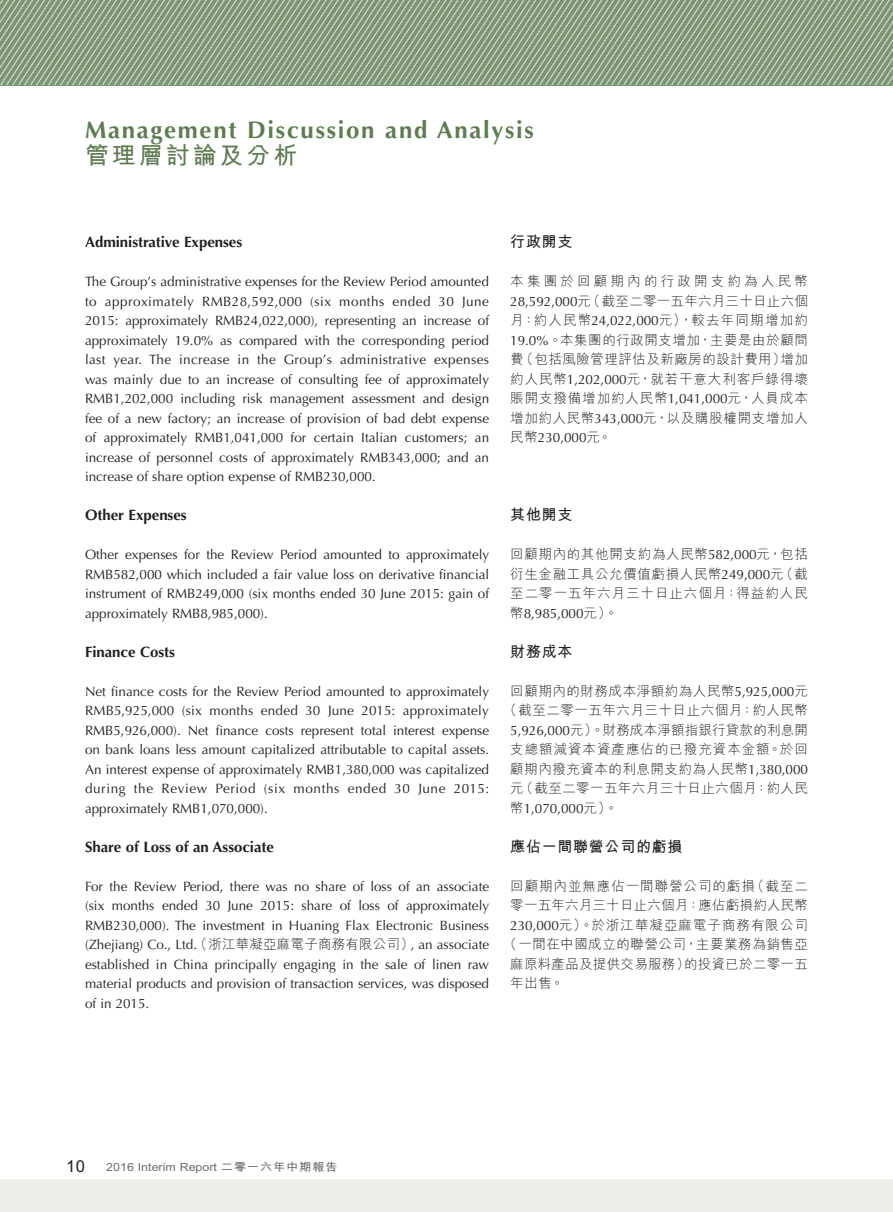
<style>
.page{position:relative;width:893px;height:1212px;background:#fff}
.page>*{position:absolute;margin:0;border:0;box-sizing:border-box;transform-origin:0 0}
.t1{font:700 24px "Optima LT Std";letter-spacing:.07em;color:#5d7d51}
.t2{font:700 24px "M Hei HK";letter-spacing:.12em;color:#5d7d51}
.t3{font:700 16.5px "M Hei HK";color:#231f20}
.Heading_2{font:700 15px "Optima LT Std";color:#231f20}
.C_Heading_2{font:700 15px "M Hei HK";letter-spacing:.05em;color:#231f20}
.Body_Text{font:13.5px/19.5px "Optima LT Std";color:#231f20;text-align:justify}
.C_Body_Text{font:300 13.5px/19.5px "M Hei HK";letter-spacing:.04em;color:#231f20;text-align:justify}
.C_Body_Text-2{font:300 13.5px "M Hei HK";letter-spacing:.015em;color:#231f20}
.C_Body_Text-3{font:300 13.5px "M Hei HK";letter-spacing:.07em;color:#231f20}
.C_Body_Text-4{font:300 13.5px "M Hei HK";letter-spacing:.075em;color:#231f20}
.C_Body_Text-5{font:300 13.5px "M Hei HK";letter-spacing:.02em;color:#231f20}
.C_Body_Text-6{font:13.5px "Optima LT Std";color:#231f20}
.t4{font:700 11.25px "M Hei HK";letter-spacing:.005em;color:#6a7168;scale:1.1 1}
.s1{font-family:"M Hei HK";font-weight:300}
.s2{font-family:"Optima LT Std";font-weight:400}
</style>
<div class="page">
<div style="left:0;top:1179px;width:893px;height:33px;background:#edeee9"></div>
<svg style="left:0;top:0;width:893px;height:86px;background:#8fa486"></svg>
<h1 class="t1" style="left:85px;top:116px;width:450px">Management Discussion and Analysis</h1>
<h1 class="t2" style="left:85px;top:138px;width:214px">管理層討論及分析</h1>
<p class="Heading_2" style="left:85px;top:233px;width:159px">Administrative Expenses</p>
<p class="Body_Text" style="left:85px;top:272px;width:406px">The Group’s administrative expenses for the Review Period amounted to approximately RMB28,592,000 (six months ended 30 June 2015: approximately RMB24,022,000), representing an increase of approximately 19.0% as compared with the corresponding period last year. The increase in the Group’s administrative expenses was mainly due to an increase of consulting fee of approximately RMB1,202,000 including risk management assessment and design fee of a new factory; an increase of provision of bad debt expense of approximately RMB1,041,000 for certain Italian customers; an increase of personnel costs of approximately RMB343,000; and an increase of share option expense of RMB230,000.</p>
<p class="Heading_2" style="left:85px;top:506px;width:103px">Other Expenses</p>
<p class="Body_Text" style="left:85px;top:545px;width:406px">Other expenses for the Review Period amounted to approximately RMB582,000 which included a fair value loss on derivative financial instrument of RMB249,000 (six months ended 30 June 2015: gain of approximately RMB8,985,000).</p>
<p class="Heading_2" style="left:85px;top:643px;width:91px">Finance Costs</p>
<p class="Body_Text" style="left:85px;top:682px;width:406px">Net finance costs for the Review Period amounted to approximately RMB5,925,000 (six months ended 30 June 2015: approximately RMB5,926,000). Net finance costs represent total interest expense on bank loans less amount capitalized attributable to capital assets.<br>An interest expense of approximately RMB1,380,000 was capitalized during the Review Period (six months ended 30 June 2015: approximately RMB1,070,000).</p>
<p class="Heading_2" style="left:85px;top:838px;width:190px">Share of Loss of an Associate</p>
<p class="Body_Text" style="left:85px;top:877px;width:406px">For the Review Period, there was no share of loss of an associate (six months ended 30 June 2015: share of loss of approximately RMB230,000). The investment in Huaning Flax Electronic Business (Zhejiang) Co., Ltd.<span class="s1">（浙江華凝亞麻電子商務有限公司）</span>, an associate established in China principally engaging in the sale of linen raw material products and provision of transaction services, was disposed of in 2015.</p>
<p class="C_Heading_2" style="left:510px;top:231px;width:64px">行政開支</p>
<p class="C_Body_Text" style="left:510px;top:271px;width:299px">本集團於回顧期內的行政開支約為人民幣<span class="s2">28,592,000</span>元（截至二零一五年六月三十日止六個月：約人民幣<span class="s2">24,022,000</span>元），較去年同期增加約<span class="s2">19.0%</span>。本集團的行政開支增加，主要是由於顧問費（包括風險管理評估及新廠房的設計費用）增加約人民幣<span class="s2">1,202,000</span>元，就若干意大利客戶錄得壞賬開支撥備增加約人民幣<span class="s2">1,041,000</span>元，人員成本增加約人民幣<span class="s2">343,000</span>元，以及購股權開支增加人民幣<span class="s2">230,000</span>元。</p>
<p class="C_Heading_2" style="left:510px;top:504px;width:64px">其他開支</p>
<p class="C_Body_Text" style="left:510px;top:544px;width:299px">回顧期內的其他開支約為人民幣<span class="s2">582,000</span>元，包括衍生金融工具公允價值虧損人民幣<span class="s2">249,000</span>元（截至二零一五年六月三十日止六個月：得益約人民幣<span class="s2">8,985,000</span>元）。</p>
<p class="C_Heading_2" style="left:510px;top:640px;width:64px">財務成本</p>
<p class="C_Body_Text" style="left:510px;top:681px;width:299px">回顧期內的財務成本淨額約為人民幣<span class="s2">5,925,000</span>元</p>
<p class="C_Body_Text" style="left:503px;top:700px;width:306px">（截至二零一五年六月三十日止六個月：約人民幣</p>
<p class="C_Body_Text-2" style="left:510px;top:723px;width:299px"><span class="s2">5,926,000</span>元）。財務成本淨額指銀行貸款的利息開</p>
<p class="C_Body_Text-3" style="left:510px;top:742px;width:299px">支總額減資本資產應佔的已撥充資本金額。於回</p>
<p class="C_Body_Text" style="left:510px;top:759px;width:299px">顧期內撥充資本的利息開支約為人民幣<span class="s2">1,380,000</span></p>
<p class="C_Body_Text" style="left:510px;top:778px;width:299px">元（截至二零一五年六月三十日止六個月：約人民</p>
<p class="C_Body_Text-6" style="left:510px;top:800px;width:109px"><span class="s1">幣</span>1,070,000<span class="s1">元）。</span></p>
<p class="C_Heading_2" style="left:510px;top:835px;width:174px">應佔一間聯營公司的虧損</p>
<p class="C_Body_Text-3" style="left:510px;top:879px;width:299px">回顧期內並無應佔一間聯營公司的虧損（截至二</p>
<p class="C_Body_Text-2" style="left:510px;top:898px;width:299px">零一五年六月三十日止六個月：應佔虧損約人民幣</p>
<p class="C_Body_Text-4" style="left:510px;top:918px;width:299px"><span class="s2">230,000</span>元）。於浙江華凝亞麻電子商務有限公司</p>
<p class="C_Body_Text" style="left:503px;top:934px;width:306px">（一間在中國成立的聯營公司，主要業務為銷售亞</p>
<p class="C_Body_Text-5" style="left:510px;top:957px;width:299px">麻原料產品及提供交易服務）的投資已於二零一五</p>
<p class="C_Body_Text" style="left:510px;top:973px;width:55px">年出售。</p>
<p class="t3" style="left:66px;top:1153px;width:20px">10</p>
<p class="t4" style="left:106px;top:1158px;width:212px">2016 Interim Report 二零一六年中期報告</p>
</div>
